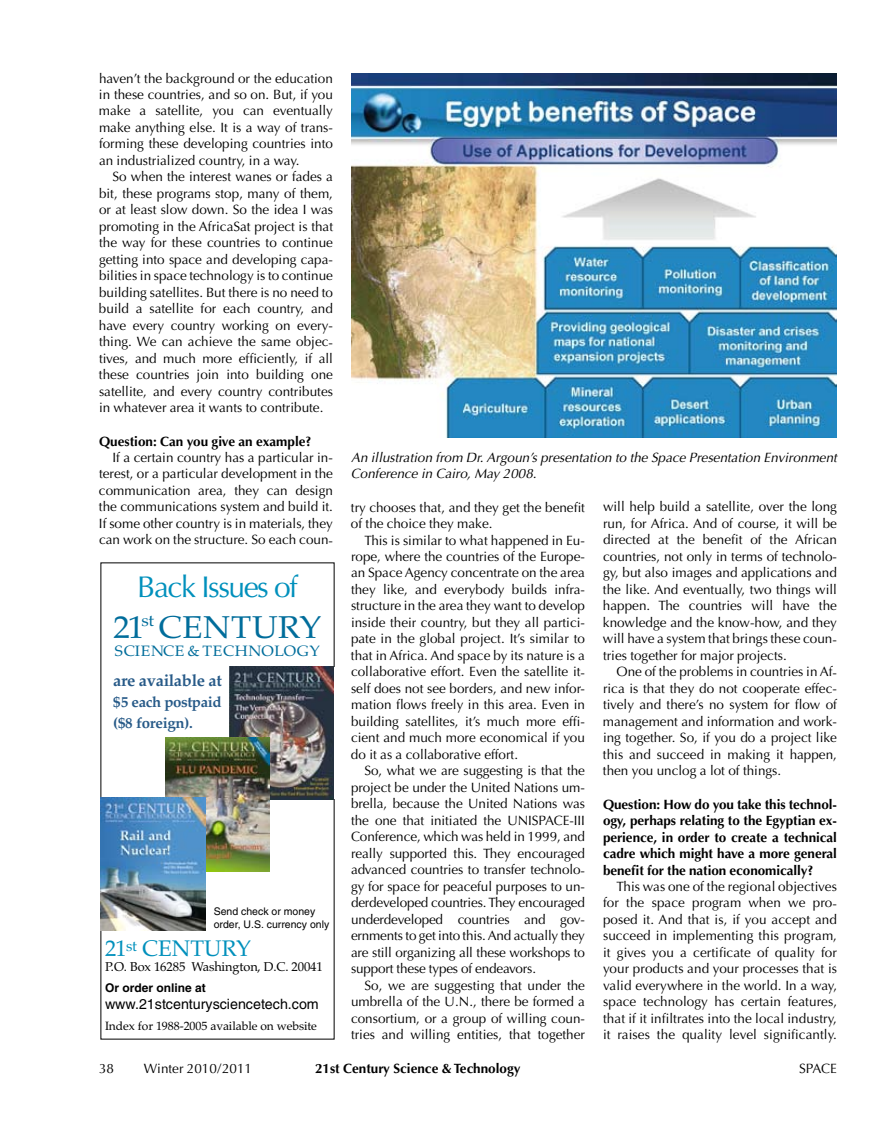
<style>
.page{position:relative;width:891px;height:1134px;background:#fff}
.page>*{position:absolute;margin:0;border:0;box-sizing:border-box;transform-origin:0 0}
.t1{font:31.5px "Palatino";letter-spacing:.015em;color:#006d9b;scale:1.05 1}
.t2{font:30px "Optima";letter-spacing:-.05em;color:#0090bc}
.t3{font:22.5px "Palatino";color:#0090bc}
.t4{font:700 16.5px "Palatino";letter-spacing:-.02em;color:#275a88}
.t5{font:700 15px/21px "Palatino";letter-spacing:-.025em;color:#275a88}
.t6{font:15px "Palatino";letter-spacing:.04em;color:#006d9b;scale:1.05 1}
.t7{font:14.25px "Helvetica";color:#000}
.t8{font:13.5px/16.5px "Optima";color:#000;text-align:justify}
.t9{font:700 13.5px/16.5px "Optima";letter-spacing:-.005em;color:#000;text-align:justify}
.t10{font:italic 13.5px/16.5px "Optima";color:#000}
.t11{font:12.75px "Palatino";letter-spacing:-.01em;color:#000}
.t12{font:12px "Palatino";letter-spacing:-.005em;color:#000}
.t13{font:700 12px "Helvetica";color:#000}
.t14{font:10.5px/12.8px "Helvetica";color:#000}
</style>
<div class="page">
<img style="left:351px;top:74px;width:486px;height:364px">
<img style="left:230px;top:666px;width:104px;height:133px">
<img style="left:165px;top:738px;width:105px;height:133px">
<img style="left:100px;top:797px;width:105px;height:133px">
<p class="t8" style="left:99px;top:70px;width:236px">haven’t the background or the education in these countries, and so on. But, if you make a satellite, you can eventually make anything else. It is a way of trans&shy;forming these developing countries into an industrialized country, in a way.</p>
<p class="t8" style="left:99px;top:169px;width:236px;text-indent:14px">So when the interest wanes or fades a bit, these programs stop, many of them, or at least slow down. So the idea I was promoting in the AfricaSat project is that the way for these countries to continue getting into space and developing capa&shy;bilities in space technology is to continue building satellites. But there is no need to build a satellite for each country, and have every country working on every&shy;thing. We can achieve the same objec&shy;tives, and much more efficiently, if all these countries join into building one satellite, and every country contributes in whatever area it wants to contribute.</p>
<p class="t9" style="left:99px;top:433px;width:214px">Question: Can you give an example?</p>
<p class="t8" style="left:99px;top:449px;width:236px;text-indent:14px">If a certain country has a particular in&shy;terest, or a particular development in the communication area, they can design the communications system and build it.<br>If some other country is in materials, they can work on the structure. So each coun-</p>
<h2 class="t2" style="left:137px;top:569px;width:162px">Back Issues of</h2>
<h1 class="t1" style="left:113px;top:609px;width:200px">21<sup>st</sup> CENTURY</h1>
<p class="t6" style="left:115px;top:642px;width:197px">SCIENCE &amp; TECHNOLOGY</p>
<p class="t4" style="left:113px;top:671px;width:110px">are available at</p>
<p class="t5" style="left:113px;top:691px;width:110px">$5 each postpaid ($8 foreign).</p>
<p class="t14" style="left:214px;top:905px;width:117px">Send check or money order, U.S. currency only</p>
<h3 class="t3" style="left:105px;top:936px;width:148px">21<sup>st</sup> CENTURY</h3>
<p class="t11" style="left:105px;top:960px;width:219px">P.O. Box 16285 Washington, D.C. 20041</p>
<p class="t13" style="left:105px;top:981px;width:102px">Or order online at</p>
<p class="t7" style="left:105px;top:996px;width:215px">www.21stcenturysciencetech.com</p>
<p class="t12" style="left:105px;top:1019px;width:214px">Index for 1988-2005 available on website</p>
<p class="t10" style="left:351px;top:449px;width:488px">An illustration from Dr. Argoun’s presentation to the Space Presentation Environment<br>Conference in Cairo, May 2008.</p>
<p class="t8" style="left:351px;top:499px;width:235px">try chooses that, and they get the benefit of the choice they make.</p>
<p class="t8" style="left:351px;top:532px;width:236px;text-indent:13px">This is similar to what happened in Eu&shy;rope, where the countries of the Europe&shy;an Space Agency concentrate on the area they like, and everybody builds infra&shy;structure in the area they want to develop inside their country, but they all partici&shy;pate in the global project. It’s similar to that in Africa. And space by its nature is a collaborative effort. Even the satellite it&shy;self does not see borders, and new infor&shy;mation flows freely in this area. Even in building satellites, it’s much more effi&shy;cient and much more economical if you do it as a collaborative effort.</p>
<p class="t8" style="left:351px;top:763px;width:236px;text-indent:13px">So, what we are suggesting is that the project be under the United Nations um&shy;brella, because the United Nations was the one that initiated the UNISPACE-III Conference, which was held in 1999, and really supported this. They encouraged advanced countries to transfer technolo&shy;gy for space for peaceful purposes to un&shy;derdeveloped countries.They encouraged underdeveloped countries and gov&shy;ernments to get into this.And actually they are still organizing all these workshops to support these types of endeavors.</p>
<p class="t8" style="left:351px;top:977px;width:236px;text-indent:14px">So, we are suggesting that under the umbrella of the U.N., there be formed a consortium, or a group of willing coun&shy;tries and willing entities, that together</p>
<p class="t8" style="left:603px;top:499px;width:236px">will help build a satellite, over the long run, for Africa. And of course, it will be directed at the benefit of the African countries, not only in terms of technolo&shy;gy, but also images and applications and the like. And eventually, two things will happen. The countries will have the knowledge and the know-how, and they will have a system that brings these coun&shy;tries together for major projects.</p>
<p class="t8" style="left:603px;top:664px;width:236px;text-indent:14px">One of the problems in countries in Af&shy;rica is that they do not cooperate effec&shy;tively and there’s no system for flow of management and information and work&shy;ing together. So, if you do a project like this and succeed in making it happen, then you unclog a lot of things.</p>
<p class="t9" style="left:603px;top:796px;width:236px">Question: How do you take this technol&shy;ogy, perhaps relating to the Egyptian ex&shy;perience, in order to create a technical cadre which might have a more general benefit for the nation economically?</p>
<p class="t8" style="left:603px;top:878px;width:236px;text-indent:13px">This was one of the regional objectives for the space program when we pro&shy;posed it. And that is, if you accept and succeed in implementing this program, it gives you a certificate of quality for your products and your processes that is valid everywhere in the world. In a way, space technology has certain features, that if it infiltrates into the local industry, it raises the quality level significantly.</p>
<p class="t8" style="left:99px;top:1060px;width:17px">38</p>
<p class="t8" style="left:144px;top:1060px;width:110px">Winter 2010/2011</p>
<p class="t9" style="left:315px;top:1060px;width:207px">21st Century Science &amp; Technology</p>
<p class="t8" style="left:799px;top:1060px;width:39px">SPACE</p>
</div>
